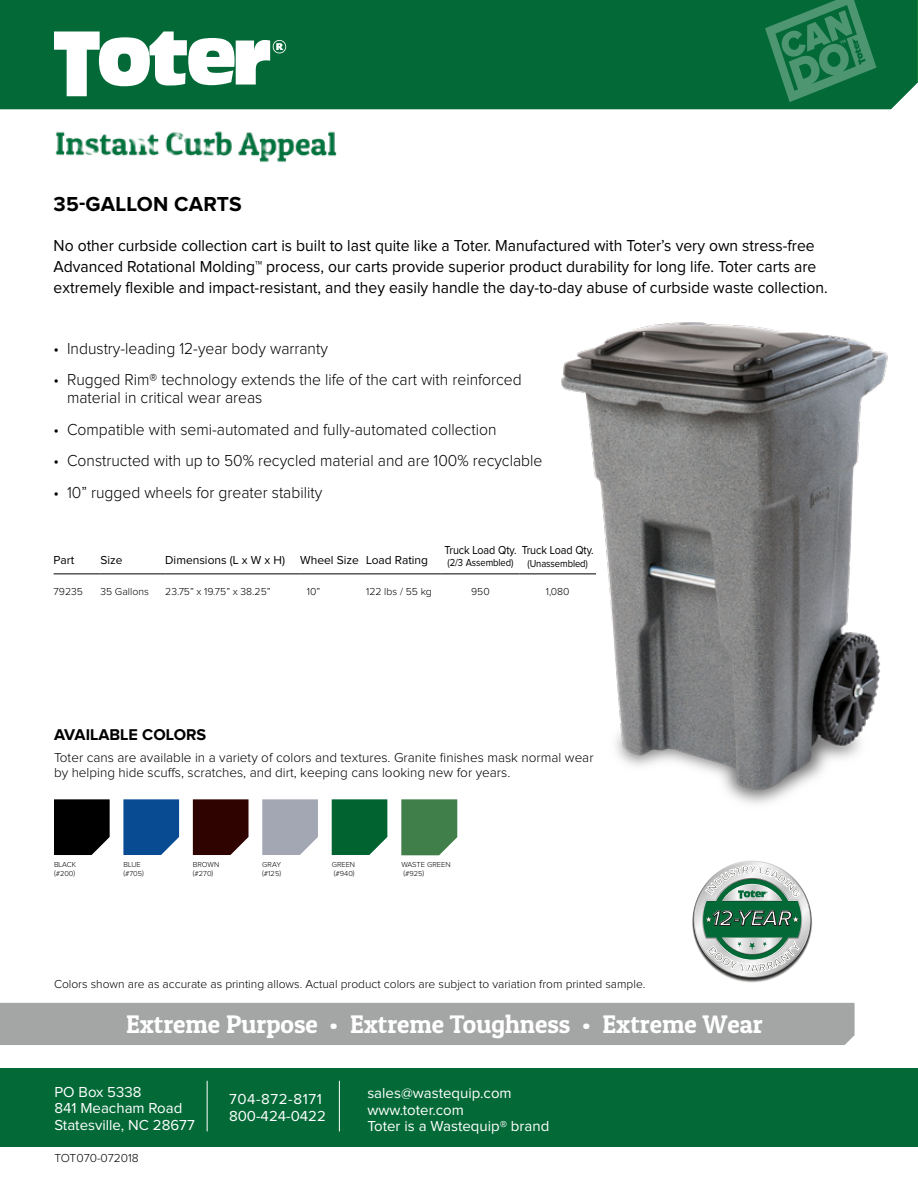
<style>
.page{position:relative;width:918px;height:1188px;background:#fff}
.page>*{position:absolute;margin:0;border:0;box-sizing:border-box;transform-origin:0 0}
.t1{font:25.5px "Patua One";color:#fff}
.t2{font:italic 600 21.6px "Proxima Nova";color:#fff}
.t3{font:700 21px "Proxima Nova";letter-spacing:.005em;color:#000}
.t4{font:16.5px/21px "Proxima Nova";color:#000;scale:.95 1}
.t5{font:300 16.5px/18px "Proxima Nova";color:#000;scale:.95 1}
.t6{font:700 16.2px "Proxima Nova";color:#000}
.t7{font:15px/16.5px "Proxima Nova";color:#fff}
.t8{font:15px/16.5px "Proxima Nova";letter-spacing:.02em;color:#fff}
.t9{font:300 13.5px/15px "Proxima Nova";color:#000}
.t10{font:300 12px "Proxima Nova";color:#000}
.t11{font:12px "Proxima Nova";color:#000}
.t12{font:12px "Proxima Nova";color:#000;scale:.9 1}
.t13{font:300 10.5px "Proxima Nova";color:#000}
.t14{font:10.5px "Proxima Nova";letter-spacing:-.01em;color:#000;scale:.9 1}
.t15{font:300 7.5px/8.9px "Proxima Nova";color:#000}
.s1{font-weight:700}
</style>
<div class="page">
<img style="left:507px;top:322px;width:381px;height:482px">
<div style="left:0;top:0;width:918px;height:109px;background:#036a37"></div>
<hr style="left:917px;top:0;width:1px;height:83px;background:#76bc21">
<svg style="left:765px;top:0;width:112px;height:102px;background:#247d51"></svg>
<div style="left:0;top:1003px;width:855px;height:42px;background:#a4a5a5"></div>
<div style="left:10px;top:684px;width:627px;height:140px;background:#fff"></div>
<div style="left:0;top:1068px;width:918px;height:79px;background:#036a37"></div>
<hr style="left:207px;top:1081px;width:1px;height:50px;background:#fff">
<hr style="left:339px;top:1081px;width:1px;height:50px;background:#fff">
<svg style="left:54px;top:31px;width:232px;height:65px"></svg>
<img style="left:55px;top:131px;width:282px;height:31px">
<svg style="left:695px;top:862px;width:114px;height:115px"></svg>
<svg style="left:54px;top:799px;width:56px;height:56px;background:#101010"></svg>
<svg style="left:123px;top:799px;width:56px;height:56px;background:#185699"></svg>
<svg style="left:193px;top:799px;width:56px;height:56px;background:#3c1311"></svg>
<svg style="left:262px;top:799px;width:56px;height:56px;background:#a8acb7"></svg>
<svg style="left:332px;top:799px;width:55px;height:56px;background:#0f6b3b"></svg>
<svg style="left:401px;top:799px;width:56px;height:56px;background:#4b8654"></svg>
<hr style="left:54px;top:574px;width:46px;height:1px;background:#000">
<hr style="left:100px;top:574px;width:65px;height:1px;background:#000">
<hr style="left:165px;top:574px;width:135px;height:1px;background:#000">
<hr style="left:300px;top:574px;width:66px;height:1px;background:#000">
<hr style="left:366px;top:574px;width:76px;height:1px;background:#000">
<hr style="left:442px;top:574px;width:77px;height:1px;background:#000">
<hr style="left:519px;top:574px;width:77px;height:1px;background:#000">
<svg style="left:702px;top:865px;width:100px;height:107px"></svg>
<p class="t3" style="left:54px;top:194px;width:190px">35-GALLON CARTS</p>
<p class="t4" style="left:54px;top:236px;width:816px">No other curbside collection cart is built to last quite like a Toter. Manufactured with Toter’s very own stress-free<br>Advanced Rotational Molding™ process, our carts provide superior product durability for long life. Toter carts are extremely flexible and impact-resistant, and they easily handle the day-to-day abuse of curbside waste collection.</p>
<p class="t5" style="left:54px;top:340px;width:290px">• Industry-leading 12-year body warranty</p>
<p class="t5" style="left:67px;top:372px;width:480px;text-indent:-13px">• Rugged Rim® technology extends the life of the cart with reinforced material in critical wear areas</p>
<p class="t5" style="left:54px;top:421px;width:468px">• Compatible with semi-automated and fully-automated collection</p>
<p class="t5" style="left:54px;top:453px;width:516px">• Constructed with up to 50% recycled material and are 100% recyclable</p>
<p class="t5" style="left:54px;top:484px;width:284px">• 10” rugged wheels for greater stability</p>
<p class="t11" style="left:54px;top:554px;width:22px">Part</p>
<p class="t11" style="left:100px;top:554px;width:24px">Size</p>
<p class="t11" style="left:165px;top:554px;width:121px">Dimensions (L x W x H)</p>
<p class="t11" style="left:300px;top:554px;width:129px">Wheel Size Load Rating</p>
<p class="t12" style="left:444px;top:545px;width:167px">Truck Load Qty. Truck Load Qty.</p>
<p class="t14" style="left:448px;top:558px;width:75px">(2/3 Assembled)</p>
<p class="t14" style="left:528px;top:559px;width:69px">(Unassembled)</p>
<p class="t13" style="left:54px;top:587px;width:31px">79235</p>
<p class="t13" style="left:100px;top:587px;width:50px">35 Gallons</p>
<p class="t13" style="left:165px;top:587px;width:107px">23.75” x 19.75” x 38.25”</p>
<p class="t13" style="left:307px;top:587px;width:15px">10”</p>
<p class="t13" style="left:366px;top:587px;width:67px">122 lbs / 55 kg</p>
<p class="t13" style="left:471px;top:587px;width:20px">950</p>
<p class="t13" style="left:546px;top:587px;width:25px">1,080</p>
<p class="t6" style="left:54px;top:727px;width:154px">AVAILABLE COLORS</p>
<p class="t9" style="left:54px;top:750px;width:541px">Toter cans are available in a variety of colors and textures. Granite finishes mask normal wear by helping hide scuffs, scratches, and dirt, keeping cans looking new for years.</p>
<p class="t15" style="left:54px;top:860px;width:24px">BLACK (#200)</p>
<p class="t15" style="left:123px;top:860px;width:22px">BLUE (#705)</p>
<p class="t15" style="left:193px;top:860px;width:28px">BROWN (#270)</p>
<p class="t15" style="left:262px;top:860px;width:20px">GRAY (#125)</p>
<p class="t15" style="left:332px;top:860px;width:25px">GREEN (#940)</p>
<p class="t15" style="left:401px;top:860px;width:51px">WASTE GREEN (#925)</p>
<p class="t10" style="left:54px;top:979px;width:593px">Colors shown are as accurate as printing allows. Actual product colors are subject to variation from printed sample.</p>
<h2 class="t2" style="left:712px;top:908px;width:81px">12 -YEAR</h2>
<h1 class="t1" style="left:126px;top:1009px;width:638px">Extreme Purpose • Extreme Toughness • Extreme Wear</h1>
<p class="t7" style="left:54px;top:1084px;width:142px">PO Box 5338<br>841 Meacham Road<br>Statesville, NC 28677</p>
<p class="t8" style="left:229px;top:1092px;width:98px">704-872-8171<br>800-424-0422</p>
<p class="t7" style="left:367px;top:1086px;width:184px">sales@wastequip.com www.toter.com<br>Toter is a Wastequip<span class="s1">®</span> brand</p>
<p class="t10" style="left:54px;top:1153px;width:86px">TOT070-072018</p>
</div>
